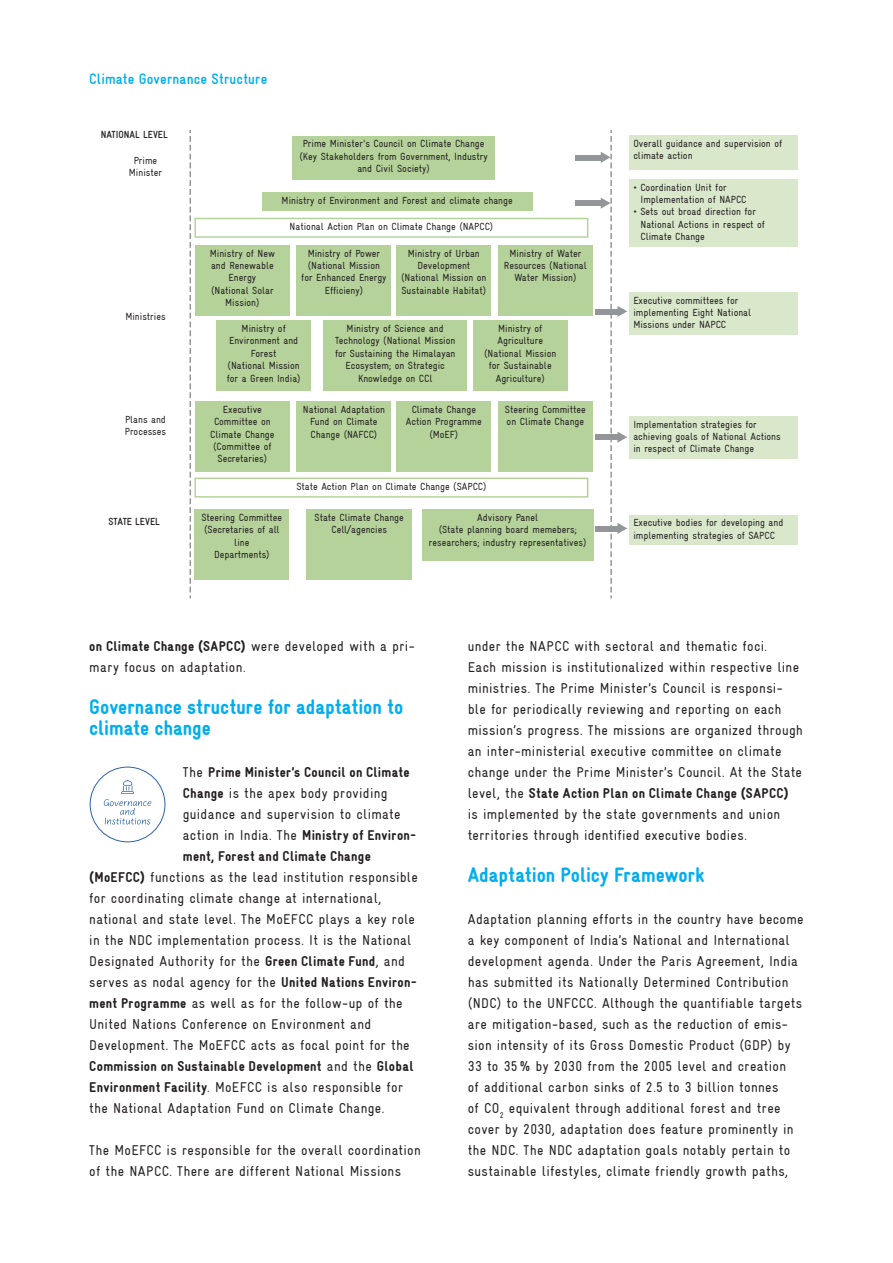
<style>
.page{position:relative;width:893px;height:1263px;background:#fff}
.page>*{position:absolute;margin:0;border:0;box-sizing:border-box;transform-origin:0 0}
.t1{font:900 condensed 21px/21px "Gravur";color:#00aeef}
.t2{font:700 condensed 15px "Gravur";letter-spacing:.01em;color:#00aeef}
.t3{font:condensed 14.25px/21px "Gravur";letter-spacing:.025em;color:#231f20}
.t4{font:900 14.25px/21px "Gravur Condensed";letter-spacing:.02em;color:#231f20}
.t5{font:condensed 10.35px/12.5px "Gravur";color:#231f20;text-align:center}
.t6{font:700 condensed 10.35px "Gravur";color:#231f20}
.s1{font-family:"Gravur";font-weight:400;font-stretch:condensed}
.s2{font-family:"Gravur Condensed";font-weight:900;font-stretch:normal}
</style>
<div class="page">
<div style="left:292px;top:136px;width:203px;height:44px;background:#b5d29a"></div>
<div style="left:629px;top:135px;width:169px;height:35px;background:#d9e7cb"></div>
<div style="left:629px;top:179px;width:169px;height:67px;background:#d9e7cb"></div>
<div style="left:629px;top:292px;width:169px;height:43px;background:#d9e7cb"></div>
<div style="left:629px;top:416px;width:169px;height:43px;background:#d9e7cb"></div>
<div style="left:629px;top:515px;width:169px;height:30px;background:#d9e7cb"></div>
<div style="left:262px;top:192px;width:270px;height:19px;background:#b5d29a"></div>
<div style="left:194px;top:218px;width:394px;height:20px;border:1px solid #b5d29a"></div>
<div style="left:194px;top:478px;width:394px;height:20px;border:1px solid #b5d29a"></div>
<div style="left:195px;top:245px;width:95px;height:71px;background:#b5d29a"></div>
<div style="left:297px;top:245px;width:94px;height:71px;background:#b5d29a"></div>
<div style="left:397px;top:245px;width:94px;height:71px;background:#b5d29a"></div>
<div style="left:498px;top:245px;width:95px;height:71px;background:#b5d29a"></div>
<div style="left:195px;top:401px;width:95px;height:71px;background:#b5d29a"></div>
<div style="left:297px;top:401px;width:94px;height:71px;background:#b5d29a"></div>
<div style="left:397px;top:401px;width:94px;height:71px;background:#b5d29a"></div>
<div style="left:498px;top:401px;width:95px;height:71px;background:#b5d29a"></div>
<div style="left:216px;top:321px;width:95px;height:70px;background:#b5d29a"></div>
<div style="left:323px;top:321px;width:144px;height:70px;background:#b5d29a"></div>
<div style="left:473px;top:321px;width:94px;height:70px;background:#b5d29a"></div>
<div style="left:195px;top:509px;width:94px;height:71px;background:#b5d29a"></div>
<div style="left:307px;top:509px;width:105px;height:71px;background:#b5d29a"></div>
<div style="left:422px;top:509px;width:172px;height:52px;background:#b5d29a"></div>
<svg style="left:190px;top:130px;width:1px;height:468px"></svg>
<div style="left:575px;top:155px;width:27px;height:5px;background:#939598"></div>
<div style="left:575px;top:201px;width:27px;height:5px;background:#939598"></div>
<div style="left:595px;top:309px;width:24px;height:5px;background:#939598"></div>
<div style="left:595px;top:435px;width:24px;height:5px;background:#939598"></div>
<div style="left:595px;top:526px;width:24px;height:5px;background:#939598"></div>
<svg style="left:601px;top:130px;width:26px;height:468px"></svg>
<svg style="left:104px;top:780px;width:48px;height:45px"></svg>
<div style="left:90px;top:767px;width:75px;height:75px;border:1px solid #2d63aa;border-radius:50%"></div>
<p class="t2" style="left:89px;top:71px;width:180px">Climate Governance Structure</p>
<p class="t6" style="left:101px;top:129px;width:69px">NATIONAL LEVEL</p>
<p class="t5" style="left:129px;top:154px;width:35px">Prime<br>Minister</p>
<p class="t5" style="left:300px;top:137px;width:190px">Prime Minister's Council on Climate Change (Key Stakeholders from Government, Industry and Civil Society)</p>
<p class="t5" style="left:633px;top:137px;width:150px;text-align:left">Overall guidance and supervision of climate action</p>
<p class="t5" style="left:640px;top:181px;width:107px;text-align:left;text-indent:-7px">• Coordination Unit for<br>Implementation of NAPCC</p>
<p class="t5" style="left:640px;top:206px;width:126px;text-align:left;text-indent:-7px">• Sets out broad direction for<br>National Actions in respect of<br>Climate Change</p>
<p class="t5" style="left:282px;top:194px;width:233px">Ministry of Environment and Forest and climate change</p>
<p class="t5" style="left:290px;top:220px;width:205px">National Action Plan on Climate Change (NAPCC)</p>
<p class="t5" style="left:125px;top:311px;width:42px">Ministries</p>
<p class="t5" style="left:125px;top:413px;width:43px;text-align:left">Plans and<br>Processes</p>
<p class="t6" style="left:109px;top:516px;width:53px">STATE LEVEL</p>
<p class="t5" style="left:210px;top:247px;width:67px">Ministry of New and Renewable<br>Energy (National Solar<br>Mission)</p>
<p class="t5" style="left:301px;top:247px;width:87px">Ministry of Power (National Mission for Enhanced Energy<br>Efficieny)</p>
<p class="t5" style="left:401px;top:247px;width:87px">Ministry of Urban<br>Development (National Mission on<br>Sustainable Habitat)</p>
<p class="t5" style="left:504px;top:247px;width:85px">Ministry of Water<br>Resources (National<br>Water Mission)</p>
<p class="t5" style="left:227px;top:322px;width:75px">Ministry of<br>Environment and<br>Forest<br>(National Mission for a Green India)</p>
<p class="t5" style="left:335px;top:322px;width:122px">Ministry of Science and<br>Technology (National Mission for Sustaining the Himalayan<br>Ecosystem; on Strategic<br>Knowledge on CCl</p>
<p class="t5" style="left:484px;top:322px;width:74px">Ministry of<br>Agriculture (National Mission for Sustainable<br>Agriculture)</p>
<p class="t5" style="left:210px;top:403px;width:66px">Executive<br>Committee on<br>Climate Change (Committee of<br>Secretaries)</p>
<p class="t5" style="left:303px;top:403px;width:84px">National Adaptation<br>Fund on Climate<br>Change (NAFCC)</p>
<p class="t5" style="left:406px;top:403px;width:77px">Climate Change<br>Action Programme (MoEF)</p>
<p class="t5" style="left:505px;top:403px;width:82px;text-align:left">Steering Committee on Climate Change</p>
<p class="t5" style="left:296px;top:480px;width:192px">State Action Plan on Climate Change (SAPCC)</p>
<p class="t5" style="left:201px;top:511px;width:82px">Steering Committee (Secretaries of all line<br>Departments)</p>
<p class="t5" style="left:315px;top:511px;width:91px">State Climate Change<br>Cell/agencies</p>
<p class="t5" style="left:429px;top:511px;width:159px">Advisory Panel<br>(State planning board memebers; researchers; industry representatives)</p>
<p class="t5" style="left:633px;top:294px;width:119px;text-align:left">Executive committees for implementing Eight National<br>Missions under NAPCC</p>
<p class="t5" style="left:633px;top:418px;width:149px;text-align:left">Implementation strategies for achieving goals of National Actions in respect of Climate Change</p>
<p class="t5" style="left:633px;top:516px;width:152px;text-align:left">Executive bodies for developing and implementing strategies of SAPCC</p>
<p class="t4" style="left:89px;top:636px;width:327px">on Climate Change (SAPCC) <span class="s1">were developed with a pri-</span></p>
<p class="t3" style="left:89px;top:657px;width:158px">mary focus on adaptation.</p>
<h1 class="t1" style="left:89px;top:696px;width:315px">Governance structure for adaptation to climate change</h1>
<p class="t4" style="left:183px;top:762px;width:228px"><span class="s1">The</span> Prime Minister’s Council on Climate</p>
<p class="t3" style="left:183px;top:783px;width:219px"><span class="s2">Change</span> is the apex body providing guidance and supervision to climate</p>
<p class="t4" style="left:183px;top:825px;width:235px"><span class="s1">action in India. The</span> Ministry of Environ&shy;ment, Forest and Climate Change</p>
<p class="t3" style="left:89px;top:867px;width:330px"><span class="s2">(MoEFCC)</span> functions as the lead institution responsible for coordinating climate change at international, national and state level. The MoEFCC plays a key role in the NDC implementation process. It is the National Designated Authority for the <span class="s2">Green Climate Fund</span>, and serves as nodal agency for the <span class="s2">United Nations Environ&shy;ment Programme</span> as well as for the follow-up of the United Nations Conference on Environment and Development. The MoEFCC acts as focal point for the</p>
<p class="t4" style="left:89px;top:1056px;width:326px">Commission on Sustainable Development <span class="s1">and the</span> Global</p>
<p class="t3" style="left:89px;top:1077px;width:315px"><span class="s2">Environment Facility</span>. MoEFCC is also responsible for the National Adaptation Fund on Climate Change.</p>
<p class="t3" style="left:89px;top:1140px;width:333px">The MoEFCC is responsible for the overall coordination of the NAPCC. There are different National Missions</p>
<p class="t3" style="left:468px;top:636px;width:337px">under the NAPCC with sectoral and thematic foci.<br>Each mission is institutionalized within respective line ministries. The Prime Minister’s Council is responsi&shy;ble for periodically reviewing and reporting on each mission’s progress. The missions are organized through an inter-ministerial executive committee on climate change under the Prime Minister’s Council. At the State</p>
<p class="t4" style="left:468px;top:783px;width:322px"><span class="s1">level, the</span> State Action Plan on Climate Change (SAPCC)</p>
<p class="t3" style="left:468px;top:804px;width:314px">is implemented by the state governments and union territories through identified executive bodies.</p>
<h1 class="t1" style="left:468px;top:864px;width:238px">Adaptation Policy Framework</h1>
<p class="t3" style="left:468px;top:909px;width:337px">Adaptation planning efforts in the country have become a key component of India’s National and International development agenda. Under the Paris Agreement, India has submitted its Nationally Determined Contribution (NDC) to the UNFCCC. Although the quantifiable targets are mitigation-based, such as the reduction of emis&shy;sion intensity of its Gross Domestic Product (GDP) by 33 to 35% by 2030 from the 2005 level and creation<br>of additional carbon sinks of 2.5 to 3 billion tonnes<br>of CO<sub>2</sub> equivalent through additional forest and tree cover by 2030, adaptation does feature prominently in the NDC. The NDC adaptation goals notably pertain to sustainable lifestyles, climate friendly growth paths,</p>
</div>
